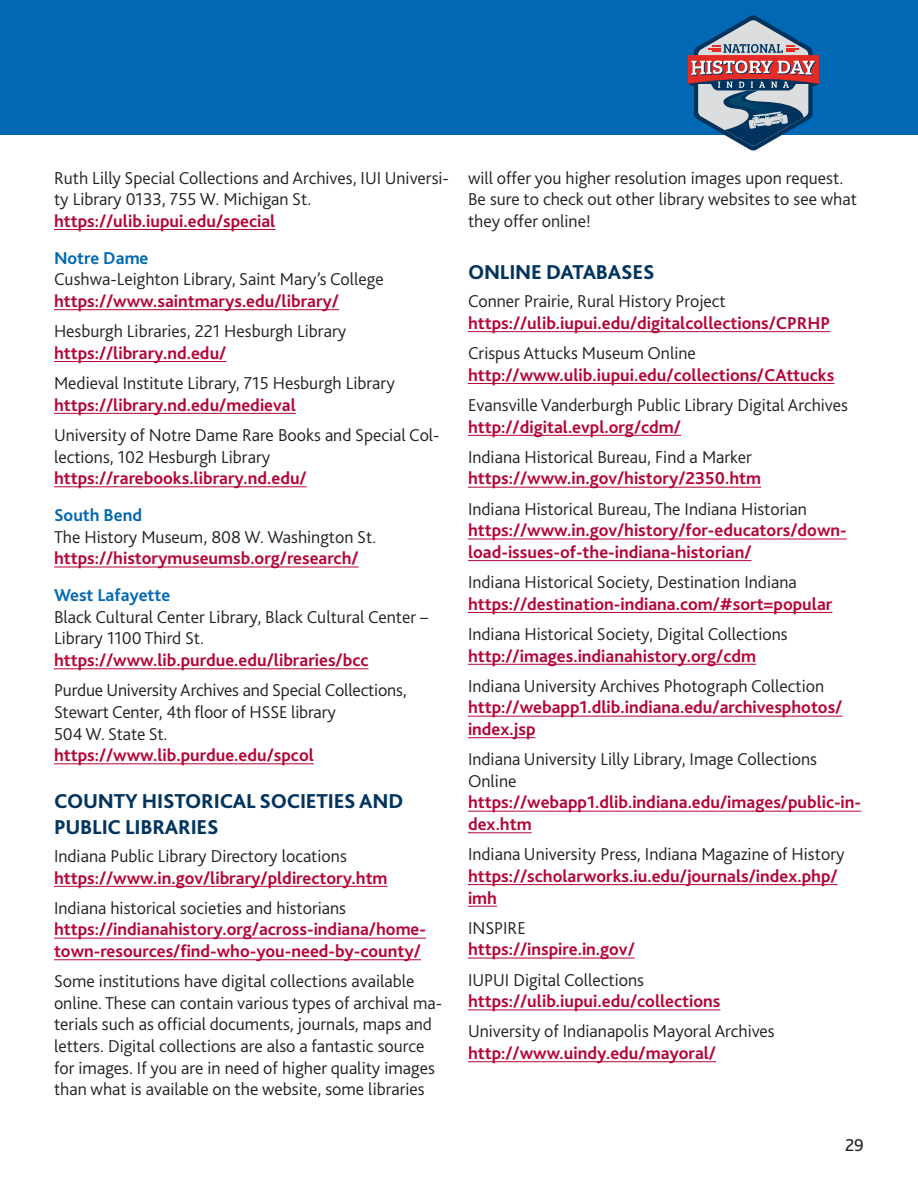
<style>
.page{position:relative;width:918px;height:1188px;background:#fff}
.page>*{position:absolute;margin:0;border:0;box-sizing:border-box;transform-origin:0 0}
.t1{font:800 21px/25.2px "Bliss 2";letter-spacing:-.01em;color:#00345e}
.t2{font:300 18px/21.6px "Bliss 2";color:#231f20}
.t3{font:700 18px/21.6px "Bliss 2";color:#b50536}
.t4{font:700 18px "Bliss 2";color:#0168b3}
.t5{font:18px "Bliss 2";color:#231f20}
</style>
<div class="page">
<div style="left:0;top:0;width:918px;height:135px;background:#0168b3"></div>
<svg style="left:688px;top:15px;width:131px;height:135px"></svg>
<hr style="left:54px;top:229px;width:221px;height:1px;background:#b50536">
<hr style="left:54px;top:309px;width:285px;height:1px;background:#b50536">
<hr style="left:54px;top:361px;width:172px;height:1px;background:#b50536">
<hr style="left:54px;top:413px;width:242px;height:1px;background:#b50536">
<hr style="left:54px;top:486px;width:253px;height:1px;background:#b50536">
<hr style="left:54px;top:567px;width:305px;height:1px;background:#b50536">
<hr style="left:54px;top:668px;width:314px;height:1px;background:#b50536">
<hr style="left:54px;top:763px;width:260px;height:1px;background:#b50536">
<hr style="left:54px;top:886px;width:334px;height:1px;background:#b50536">
<hr style="left:54px;top:938px;width:372px;height:1px;background:#b50536">
<hr style="left:54px;top:959px;width:367px;height:1px;background:#b50536">
<hr style="left:468px;top:331px;width:362px;height:1px;background:#b50536">
<hr style="left:468px;top:383px;width:366px;height:1px;background:#b50536">
<hr style="left:468px;top:435px;width:213px;height:1px;background:#b50536">
<hr style="left:468px;top:487px;width:293px;height:1px;background:#b50536">
<hr style="left:468px;top:539px;width:379px;height:1px;background:#b50536">
<hr style="left:468px;top:560px;width:284px;height:1px;background:#b50536">
<hr style="left:468px;top:612px;width:364px;height:1px;background:#b50536">
<hr style="left:468px;top:664px;width:288px;height:1px;background:#b50536">
<hr style="left:468px;top:716px;width:374px;height:1px;background:#b50536">
<hr style="left:468px;top:737px;width:68px;height:1px;background:#b50536">
<hr style="left:468px;top:811px;width:393px;height:1px;background:#b50536">
<hr style="left:468px;top:832px;width:64px;height:1px;background:#b50536">
<hr style="left:468px;top:884px;width:370px;height:1px;background:#b50536">
<svg style="left:468px;top:906px;width:29px;height:1px"></svg>
<hr style="left:468px;top:958px;width:167px;height:1px;background:#b50536">
<hr style="left:468px;top:1009px;width:252px;height:1px;background:#b50536">
<hr style="left:468px;top:1061px;width:248px;height:1px;background:#b50536">
<p class="t2" style="left:54px;top:166px;width:396px">Ruth Lilly Special Collections and Archives, IUI Universi&shy;ty Library 0133, 755 W. Michigan St.</p>
<p class="t3" style="left:54px;top:210px;width:223px">https://ulib.iupui.edu/special</p>
<p class="t4" style="left:54px;top:247px;width:96px">Notre Dame</p>
<p class="t2" style="left:54px;top:268px;width:331px">Cushwa-Leighton Library, Saint Mary’s College</p>
<p class="t3" style="left:54px;top:290px;width:287px">https://www.saintmarys.edu/library/</p>
<p class="t2" style="left:54px;top:320px;width:294px">Hesburgh Libraries, 221 Hesburgh Library</p>
<p class="t3" style="left:54px;top:342px;width:174px">https://library.nd.edu/</p>
<p class="t2" style="left:54px;top:372px;width:342px">Medieval Institute Library, 715 Hesburgh Library</p>
<p class="t3" style="left:54px;top:393px;width:243px">https://library.nd.edu/medieval</p>
<p class="t2" style="left:54px;top:424px;width:387px">University of Notre Dame Rare Books and Special Col&shy;lections, 102 Hesburgh Library</p>
<p class="t3" style="left:54px;top:467px;width:254px">https://rarebooks.library.nd.edu/</p>
<p class="t4" style="left:54px;top:504px;width:90px">South Bend</p>
<p class="t2" style="left:54px;top:525px;width:324px">The History Museum, 808 W. Washington St.</p>
<p class="t3" style="left:54px;top:547px;width:306px">https://historymuseumsb.org/research/</p>
<p class="t4" style="left:54px;top:584px;width:118px">West Lafayette</p>
<p class="t2" style="left:54px;top:606px;width:376px">Black Cultural Center Library, Black Cultural Center –<br>Library 1100 Third St.</p>
<p class="t3" style="left:54px;top:649px;width:316px">https://www.lib.purdue.edu/libraries/bcc</p>
<p class="t2" style="left:54px;top:679px;width:354px">Purdue University Archives and Special Collections,<br>Stewart Center, 4th floor of HSSE library<br>504 W. State St.</p>
<p class="t3" style="left:54px;top:744px;width:261px">https://www.lib.purdue.edu/spcol</p>
<p class="t1" style="left:54px;top:788px;width:351px">COUNTY HISTORICAL SOCIETIES AND<br>PUBLIC LIBRARIES</p>
<p class="t2" style="left:54px;top:845px;width:294px">Indiana Public Library Directory locations</p>
<p class="t3" style="left:54px;top:866px;width:335px">https://www.in.gov/library/pldirectory.htm</p>
<p class="t2" style="left:54px;top:897px;width:294px">Indiana historical societies and historians</p>
<p class="t3" style="left:54px;top:918px;width:374px">https://indianahistory.org/across-indiana/home&shy;town-resources/find-who-you-need-by-county/</p>
<p class="t2" style="left:54px;top:970px;width:390px">Some institutions have digital collections available online. These can contain various types of archival ma&shy;terials such as official documents, journals, maps and letters. Digital collections are also a fantastic source for images. If you are in need of higher quality images than what is available on the website, some libraries</p>
<p class="t2" style="left:468px;top:166px;width:390px">will offer you higher resolution images upon request.<br>Be sure to check out other library websites to see what they offer online!</p>
<p class="t1" style="left:468px;top:259px;width:188px">ONLINE DATABASES</p>
<p class="t2" style="left:468px;top:290px;width:259px">Conner Prairie, Rural History Project</p>
<p class="t3" style="left:468px;top:312px;width:364px">https://ulib.iupui.edu/digitalcollections/CPRHP</p>
<p class="t2" style="left:468px;top:342px;width:229px">Crispus Attucks Museum Online</p>
<p class="t3" style="left:468px;top:364px;width:368px">http://www.ulib.iupui.edu/collections/CAttucks</p>
<p class="t2" style="left:468px;top:394px;width:382px">Evansville Vanderburgh Public Library Digital Archives</p>
<p class="t3" style="left:468px;top:415px;width:215px">http://digital.evpl.org/cdm/</p>
<p class="t2" style="left:468px;top:446px;width:286px">Indiana Historical Bureau, Find a Marker</p>
<p class="t3" style="left:468px;top:467px;width:295px">https://www.in.gov/history/2350.htm</p>
<p class="t2" style="left:468px;top:497px;width:340px">Indiana Historical Bureau, The Indiana Historian</p>
<p class="t3" style="left:468px;top:519px;width:380px">https://www.in.gov/history/for-educators/down&shy;load-issues-of-the-indiana-historian/</p>
<p class="t2" style="left:468px;top:571px;width:330px">Indiana Historical Society, Destination Indiana</p>
<p class="t3" style="left:468px;top:593px;width:366px">https://destination-indiana.com/#sort=popular</p>
<p class="t2" style="left:468px;top:623px;width:321px">Indiana Historical Society, Digital Collections</p>
<p class="t3" style="left:468px;top:644px;width:290px">http://images.indianahistory.org/cdm</p>
<p class="t2" style="left:468px;top:675px;width:358px">Indiana University Archives Photograph Collection</p>
<p class="t3" style="left:468px;top:696px;width:376px">http://webapp1.dlib.indiana.edu/archivesphotos/ index.jsp</p>
<p class="t2" style="left:468px;top:748px;width:351px">Indiana University Lilly Library, Image Collections<br>Online</p>
<p class="t3" style="left:468px;top:791px;width:395px">https://webapp1.dlib.indiana.edu/images/public-in&shy;dex.htm</p>
<p class="t2" style="left:468px;top:843px;width:378px">Indiana University Press, Indiana Magazine of History</p>
<p class="t3" style="left:468px;top:865px;width:371px">https://scholarworks.iu.edu/journals/index.php/ imh</p>
<p class="t2" style="left:468px;top:917px;width:59px">INSPIRE</p>
<p class="t3" style="left:468px;top:938px;width:168px">https://inspire.in.gov/</p>
<p class="t2" style="left:468px;top:968px;width:178px">IUPUI Digital Collections</p>
<p class="t3" style="left:468px;top:990px;width:254px">https://ulib.iupui.edu/collections</p>
<p class="t2" style="left:468px;top:1020px;width:308px">University of Indianapolis Mayoral Archives</p>
<p class="t3" style="left:468px;top:1042px;width:250px">http://www.uindy.edu/mayoral/</p>
<p class="t5" style="left:845px;top:1134px;width:20px">29</p>
</div>
